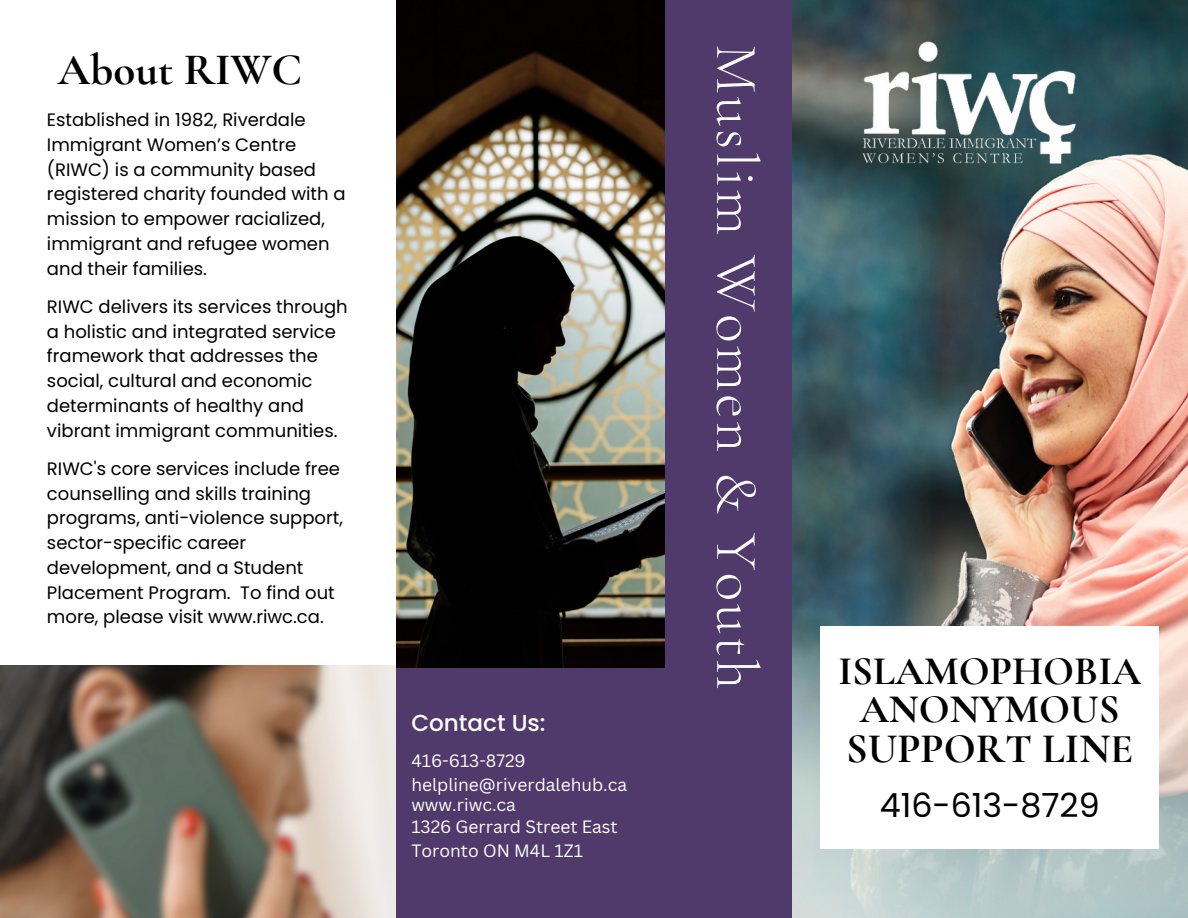
<style>
.page{position:relative;width:1188px;height:918px;background:#fff}
.page>*{position:absolute;margin:0;border:0;box-sizing:border-box;transform-origin:0 0}
.t1{font:300 60px "Cormorant Garamond";letter-spacing:.05em;color:#fff}
.t2{font:700 45px "Cormorant Garamond";color:#000}
.t3{font:700 42px "Cormorant Garamond";color:#000}
.t4{font:700 40.5px/38.2px "Cormorant Garamond";color:#000;text-align:center}
.t5{font:33.3px "Poppins";color:#000}
.t6{font:500 23.1px "Poppins";color:#fff}
.t7{font:18px/24.8px "Poppins";color:#000}
.t8{font:17.4px "Canva Sans";color:#fff}
</style>
<div class="page">
<img style="left:792px;top:0;width:396px;height:918px">
<div style="left:396px;top:0;width:396px;height:918px;background:#503a6b"></div>
<img style="left:396px;top:0;width:269px;height:667px">
<div style="left:820px;top:626px;width:339px;height:223px;background:#fff"></div>
<img style="left:827px;top:16px;width:285px;height:178px">
<img style="left:0;top:665px;width:396px;height:253px">
<p class="t2" style="left:58px;top:43px;width:246px">About RIWC</p>
<p class="t7" style="left:47px;top:108px;width:300px">Established in 1982, Riverdale<br>Immigrant Women’s Centre (RIWC) is a community based registered charity founded with a mission to empower racialized, immigrant and refugee women and their families.</p>
<p class="t7" style="left:47px;top:294px;width:302px">RIWC delivers its services through a holistic and integrated service framework that addresses the social, cultural and economic determinants of healthy and vibrant immigrant communities.</p>
<p class="t7" style="left:47px;top:456px;width:297px">RIWC's core services include free counselling and skills training programs, anti-violence support, sector-specific career development, and a Student<br>Placement Program. To find out more, please visit www.riwc.ca.</p>
<p class="t6" style="left:411px;top:707px;width:136px">Contact Us:</p>
<p class="t8" style="left:411px;top:749px;width:116px">416-613-8729</p>
<p class="t8" style="left:411px;top:772px;width:217px">helpline@riverdalehub.ca</p>
<p class="t8" style="left:411px;top:792px;width:106px">www.riwc.ca</p>
<p class="t8" style="left:411px;top:814px;width:208px">1326 Gerrard Street East</p>
<p class="t8" style="left:411px;top:838px;width:173px">Toronto ON M4L 1Z1</p>
<p class="t1" style="left:773px;top:44px;width:647px;rotate:90deg">Muslim Women &amp; Youth</p>
<p class="t4" style="left:838px;top:652px;width:304px">ISLAMOPHOBIA<br>ANONYMOUS</p>
<p class="t3" style="left:846px;top:724px;width:289px">SUPPORT LINE</p>
<p class="t5" style="left:880px;top:782px;width:221px">416-613-8729</p>
</div>
